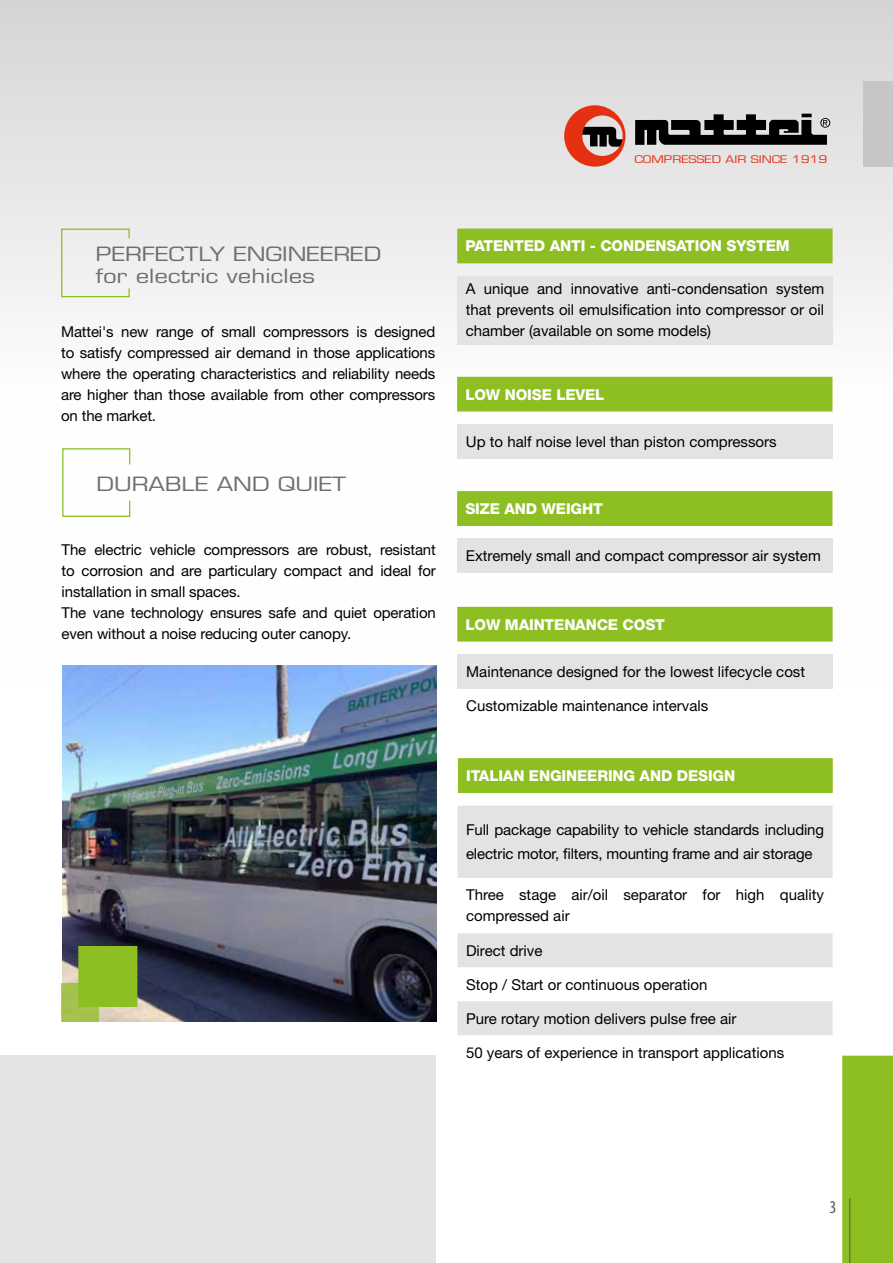
<style>
.page{position:relative;width:893px;height:1263px;background:#fff}
.page>*{position:absolute;margin:0;border:0;box-sizing:border-box;transform-origin:0 0}
.t1{font:19.2px/22.5px "Eurostile LT Std";color:#706f6f;scale:1.25 1}
.t2{font:condensed 18px "Myriad Pro";color:#575756}
.t3{font:15px/21px "Helvetica Neue LT Std";color:#000}
.t4{font:800 15px "Helvetica Neue LT Std";letter-spacing:-.01em;color:#fff}
.t5{font:10.2px "Eurostile LT Std";color:#e53012;scale:1.25 1}
</style>
<div class="page">
<div style="left:0;top:0;width:893px;height:687px;background:linear-gradient(to bottom,#dddbdc,#fff)"></div>
<div style="left:0;top:1056px;width:436px;height:207px;background:#e3e3e3"></div>
<svg style="left:564px;top:105px;width:61px;height:62px;background:#c27265"></svg>
<svg style="left:635px;top:114px;width:195px;height:31px;background:#4a4a4a"></svg>
<div style="left:863px;top:82px;width:30px;height:85px;background:#c6c6c6"></div>
<div style="left:842px;top:1056px;width:51px;height:207px;background:#8dbe22"></div>
<img style="left:62px;top:665px;width:374px;height:357px">
<div style="left:78px;top:946px;width:59px;height:61px;background:#8dbe22"></div>
<svg style="left:62px;top:983px;width:37px;height:39px"></svg>
<hr style="left:849px;top:1198px;width:1px;height:65px;background:#575756">
<div style="left:458px;top:229px;width:374px;height:34px;background:#8dbe22"></div>
<div style="left:457px;top:276px;width:376px;height:68px;background:#e3e3e3"></div>
<svg style="left:60px;top:228px;width:70px;height:70px"></svg>
<svg style="left:62px;top:448px;width:69px;height:69px"></svg>
<div style="left:457px;top:424px;width:375px;height:34px;background:#e3e3e3"></div>
<div style="left:458px;top:377px;width:374px;height:34px;background:#8dbe22"></div>
<div style="left:457px;top:539px;width:375px;height:34px;background:#e3e3e3"></div>
<div style="left:458px;top:492px;width:374px;height:33px;background:#8dbe22"></div>
<div style="left:457px;top:491px;width:375px;height:35px;border:2px solid #8dbe22"></div>
<div style="left:458px;top:654px;width:375px;height:34px;background:#e3e3e3"></div>
<div style="left:458px;top:607px;width:374px;height:34px;background:#8dbe22"></div>
<div style="left:457px;top:607px;width:376px;height:35px;border:2px solid #8dbe22"></div>
<svg style="left:458px;top:806px;width:375px;height:229px;fill:#e3e3e3"></svg>
<div style="left:459px;top:759px;width:373px;height:33px;background:#8dbe22"></div>
<div style="left:458px;top:758px;width:375px;height:35px;border:2px solid #8dbe22"></div>
<p class="t5" style="left:634px;top:154px;width:156px">COMPRESSED AIR SINCE 1919</p>
<p class="t1" style="left:96px;top:242px;width:230px">PERFECTLY ENGINEERED for electric vehicles</p>
<p class="t3" style="left:61px;top:321px;width:376px;text-align:justify">Mattei's new range of small compressors is designed to satisfy compressed air demand in those applications where the operating characteristics and reliability needs are higher than those available from other compressors on the market.</p>
<p class="t1" style="left:96px;top:473px;width:201px">DURABLE AND QUIET</p>
<p class="t3" style="left:62px;top:539px;width:376px">The electric vehicle compressors are robust, resistant to corrosion and are particulary compact and ideal for installation in small spaces.<br>The vane technology ensures safe and quiet operation even without a noise reducing outer canopy.</p>
<p class="t4" style="left:465px;top:237px;width:326px">PATENTED ANTI - CONDENSATION SYSTEM</p>
<p class="t3" style="left:466px;top:278px;width:360px;text-align:justify">A unique and innovative anti-condensation system that prevents oil emulsification into compressor or oil chamber (available on some models)</p>
<p class="t4" style="left:465px;top:385px;width:141px">LOW NOISE LEVEL</p>
<p class="t3" style="left:466px;top:431px;width:312px">Up to half noise level than piston compressors</p>
<p class="t4" style="left:465px;top:500px;width:139px">SIZE AND WEIGHT</p>
<p class="t3" style="left:466px;top:545px;width:356px">Extremely small and compact compressor air system</p>
<p class="t4" style="left:466px;top:615px;width:201px">LOW MAINTENANCE COST</p>
<p class="t3" style="left:466px;top:661px;width:340px">Maintenance designed for the lowest lifecycle cost</p>
<p class="t3" style="left:466px;top:695px;width:243px">Customizable maintenance intervals</p>
<p class="t4" style="left:466px;top:767px;width:271px">ITALIAN ENGINEERING AND DESIGN</p>
<p class="t3" style="left:466px;top:818px;width:359px;line-height:24px">Full package capability to vehicle standards including electric motor, filters, mounting frame and air storage</p>
<p class="t3" style="left:466px;top:884px;width:359px">Three stage air/oil separator for high quality compressed air</p>
<p class="t3" style="left:466px;top:939px;width:78px">Direct drive</p>
<p class="t3" style="left:466px;top:973px;width:243px">Stop / Start or continuous operation</p>
<p class="t3" style="left:466px;top:1007px;width:272px">Pure rotary motion delivers pulse free air</p>
<p class="t3" style="left:466px;top:1042px;width:320px">50 years of experience in transport applications</p>
<p class="t2" style="left:829px;top:1196px;width:8px">3</p>
</div>
